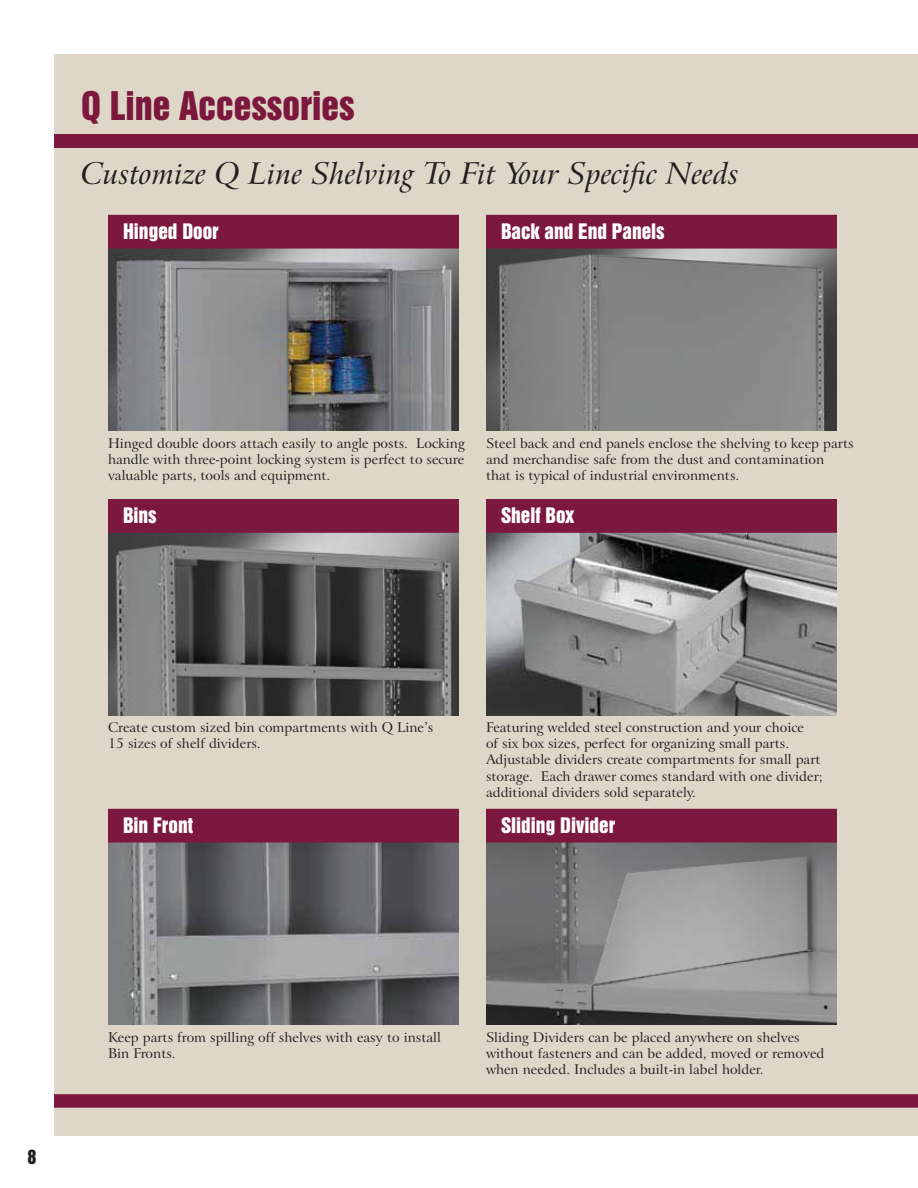
<style>
.page{position:relative;width:918px;height:1188px;background:#fff}
.page>*{position:absolute;margin:0;border:0;box-sizing:border-box;transform-origin:0 0}
.t1{font:36px "Swiss 921 BT Regular A";color:#7c183e}
.t2{font:italic 30px "Arrus BT";color:#231f20}
.t3{font:19.5px "Swiss 921 BT Regular A";color:#fff}
.t4{font:18px "Swiss 921 BT Regular A";color:#231f20}
.t5{font:13.5px/16.2px "Arrus BT";color:#231f20}
</style>
<div class="page">
<div style="left:54px;top:54px;width:864px;height:1082px;background:#ded6c7"></div>
<img style="left:486px;top:843px;width:351px;height:182px">
<img style="left:108px;top:843px;width:351px;height:182px">
<img style="left:486px;top:249px;width:351px;height:182px">
<svg style="left:54px;top:1094px;width:864px;height:14px;background:#7f1e42"></svg>
<img style="left:486px;top:533px;width:351px;height:182px">
<img style="left:108px;top:249px;width:351px;height:182px">
<img style="left:108px;top:533px;width:351px;height:182px">
<div style="left:54px;top:134px;width:864px;height:13px;background:#7c183e"></div>
<div style="left:109px;top:216px;width:349px;height:32px;background:#7c183e"></div>
<div style="left:108px;top:215px;width:351px;height:34px;border:2px solid #7c183e"></div>
<div style="left:487px;top:216px;width:349px;height:32px;background:#7c183e"></div>
<div style="left:486px;top:215px;width:351px;height:34px;border:2px solid #7c183e"></div>
<div style="left:109px;top:500px;width:349px;height:32px;background:#7c183e"></div>
<div style="left:108px;top:499px;width:351px;height:34px;border:2px solid #7c183e"></div>
<div style="left:487px;top:500px;width:349px;height:32px;background:#7c183e"></div>
<div style="left:486px;top:499px;width:351px;height:34px;border:2px solid #7c183e"></div>
<div style="left:109px;top:810px;width:349px;height:32px;background:#7c183e"></div>
<div style="left:108px;top:809px;width:351px;height:34px;border:2px solid #7c183e"></div>
<div style="left:487px;top:810px;width:349px;height:32px;background:#7c183e"></div>
<div style="left:486px;top:809px;width:351px;height:34px;border:2px solid #7c183e"></div>
<h1 class="t1" style="left:81px;top:90px;width:275px">Q Line Accessories</h1>
<h2 class="t2" style="left:81px;top:158px;width:660px">Customize Q Line Shelving To Fit Your Specific Needs</h2>
<h3 class="t3" style="left:123px;top:222px;width:97px">Hinged Door</h3>
<h3 class="t3" style="left:501px;top:222px;width:165px">Back and End Panels</h3>
<p class="t5" style="left:108px;top:436px;width:358px;text-align:justify">Hinged double doors attach easily to angle posts. Locking handle with three-point locking system is perfect to secure valuable parts, tools and equipment.</p>
<p class="t5" style="left:486px;top:436px;width:369px">Steel back and end panels enclose the shelving to keep parts and merchandise safe from the dust and contamination<br>that is typical of industrial environments.</p>
<h3 class="t3" style="left:123px;top:507px;width:35px">Bins</h3>
<h3 class="t3" style="left:501px;top:507px;width:75px">Shelf Box</h3>
<p class="t5" style="left:108px;top:720px;width:327px">Create custom sized bin compartments with Q Line’s<br>15 sizes of shelf dividers.</p>
<h3 class="t3" style="left:123px;top:816px;width:72px">Bin Front</h3>
<p class="t5" style="left:486px;top:720px;width:338px">Featuring welded steel construction and your choice<br>of six box sizes, perfect for organizing small parts.<br>Adjustable dividers create compartments for small part storage. Each drawer comes standard with one divider; additional dividers sold separately.</p>
<h3 class="t3" style="left:501px;top:816px;width:116px">Sliding Divider</h3>
<h3 class="t4" style="left:28px;top:1148px;width:10px">8</h3>
<p class="t5" style="left:108px;top:1030px;width:334px">Keep parts from spilling off shelves with easy to install<br>Bin Fronts.</p>
<p class="t5" style="left:486px;top:1030px;width:340px">Sliding Dividers can be placed anywhere on shelves without fasteners and can be added, moved or removed when needed. Includes a built-in label holder.</p>
</div>
